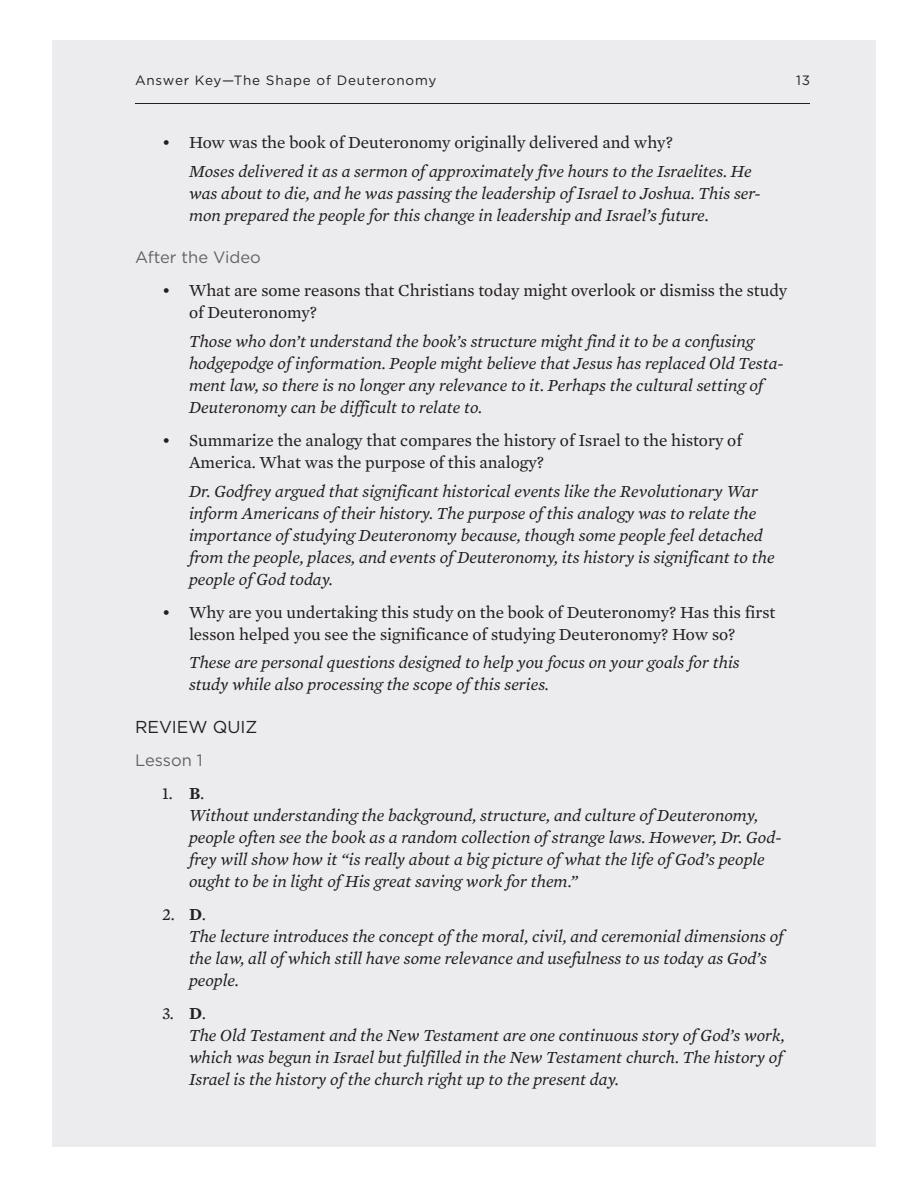
<style>
.page{position:relative;width:918px;height:1188px;background:#fff}
.page>*{position:absolute;margin:0;border:0;box-sizing:border-box;transform-origin:0 0}
._3nd_level-_no_space{font:italic 17.25px/22px "Mercury Text G2";color:#231f20}
.t1{font:17.25px/22px "Mercury Text G2";color:#231f20}
._2nd_level-_block{font:italic 17.25px/22px "Mercury Text G2";color:#231f20}
.t2{font:17.25px "Gotham";color:#231f20}
.Heading_3{font:16.5px "Gotham";color:#636366}
.t3{font:13.5px "Gotham";letter-spacing:.06em;color:#231f20}
.s1{font-style:normal}
.s2{font-weight:600;font-style:normal}
</style>
<div class="page">
<div style="left:52px;top:40px;width:824px;height:1108px;background:#ececee"></div>
<hr style="left:135px;top:103px;width:675px;height:1px;background:#231f20">
<p class="t3" style="left:135px;top:71px;width:303px">Answer Key—The Shape of Deuteronomy</p>
<p class="t3" style="left:796px;top:71px;width:15px">13</p>
<p class="t1" style="left:162px;top:130px;width:512px">• How was the book of Deuteronomy originally delivered and why?</p>
<p class="_2nd_level-_block" style="left:189px;top:159px;width:574px">Moses delivered it as a sermon of approximately five hours to the Israelites. He was about to die, and he was passing the leadership of Israel to Joshua. This ser&shy;mon prepared the people for this change in leadership and Israel’s future.</p>
<p class="Heading_3" style="left:135px;top:247px;width:127px">After the Video</p>
<p class="t1" style="left:189px;top:278px;width:600px;text-indent:-27px">• What are some reasons that Christians today might overlook or dismiss the study of Deuteronomy?</p>
<p class="_3nd_level-_no_space" style="left:189px;top:329px;width:597px">Those who don’t understand the book’s structure might find it to be a confusing hodgepodge of information. People might believe that Jesus has replaced Old Testa&shy;ment law, so there is no longer any relevance to it. Perhaps the cultural setting of Deuteronomy can be difficult to relate to.</p>
<p class="t1" style="left:189px;top:428px;width:555px;text-indent:-27px">• Summarize the analogy that compares the history of Israel to the history of<br>America. What was the purpose of this analogy?</p>
<p class="_3nd_level-_no_space" style="left:189px;top:479px;width:587px">Dr. Godfrey argued that significant historical events like the Revolutionary War inform Americans of their history. The purpose of this analogy was to relate the importance of studying Deuteronomy because, though some people feel detached from the people, places, and events of Deuteronomy, its history is significant to the people of God today.</p>
<p class="t1" style="left:189px;top:600px;width:588px;text-indent:-27px">• Why are you undertaking this study on the book of Deuteronomy? Has this first lesson helped you see the significance of studying Deuteronomy? How so?</p>
<p class="_2nd_level-_block" style="left:189px;top:651px;width:552px">These are personal questions designed to help you focus on your goals for this study while also processing the scope of this series.</p>
<p class="t2" style="left:135px;top:716px;width:124px">REVIEW QUIZ</p>
<p class="Heading_3" style="left:135px;top:750px;width:69px">Lesson 1</p>
<p class="_3nd_level-_no_space" style="left:189px;top:781px;width:594px;text-indent:-27px"><span class="s1">1.</span> <span class="s2">B</span>.<br>Without understanding the background, structure, and culture of Deuteronomy, people often see the book as a random collection of strange laws. However, Dr. God&shy;frey will show how it “is really about a big picture of what the life of God’s people ought to be in light of His great saving work for them.”</p>
<p class="_3nd_level-_no_space" style="left:189px;top:902px;width:596px;text-indent:-27px"><span class="s1">2.</span> <span class="s2">D</span>.<br>The lecture introduces the concept of the moral, civil, and ceremonial dimensions of the law, all of which still have some relevance and usefulness to us today as God’s people.</p>
<p class="_3nd_level-_no_space" style="left:189px;top:1001px;width:597px;text-indent:-27px"><span class="s1">3.</span> <span class="s2">D</span>.<br>The Old Testament and the New Testament are one continuous story of God’s work, which was begun in Israel but fulfilled in the New Testament church. The history of Israel is the history of the church right up to the present day.</p>
</div>
